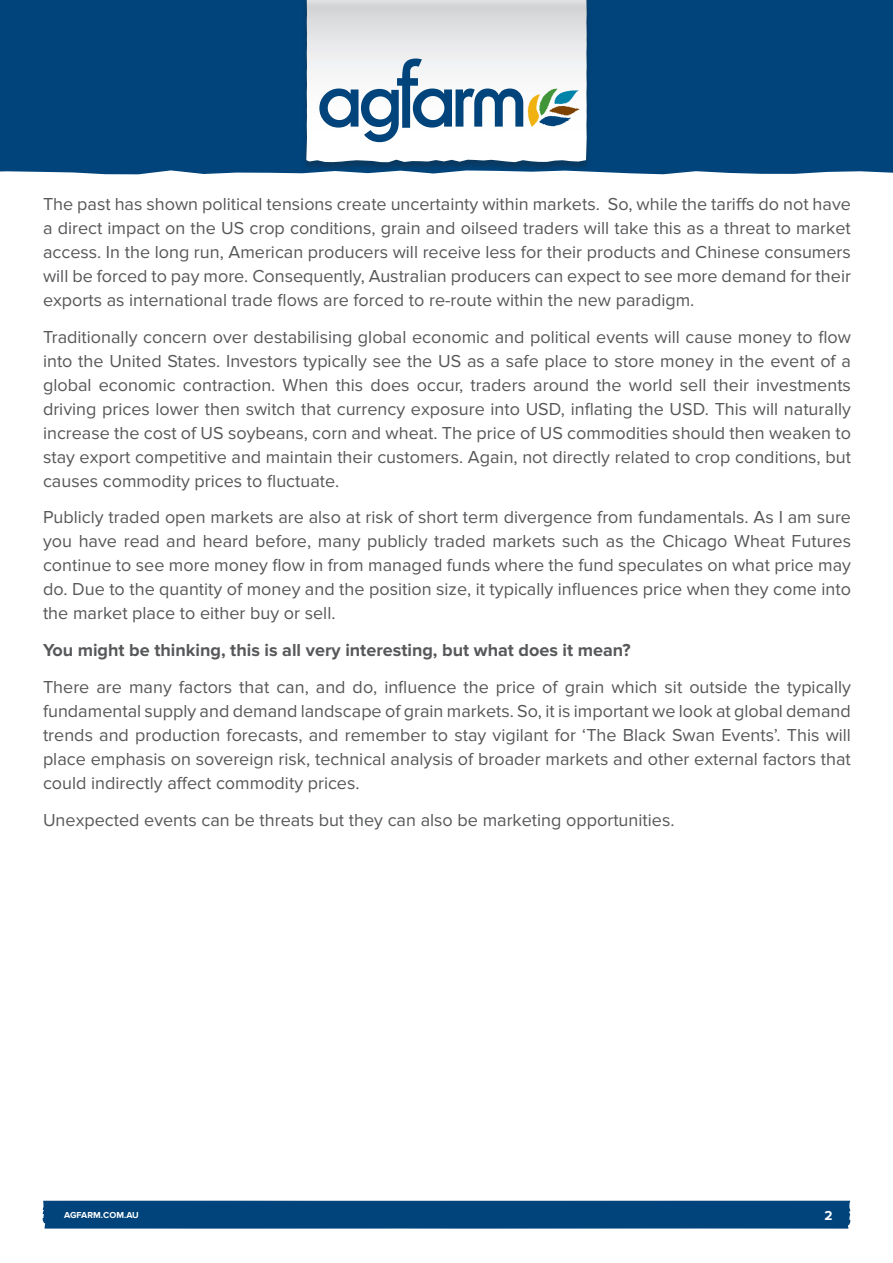
<style>
.page{position:relative;width:893px;height:1263px;background:#fff}
.page>*{position:absolute;margin:0;border:0;box-sizing:border-box;transform-origin:0 0}
.Body{font:18px/24px "Proxima Nova";color:#57585a;text-align:justify}
.Body-2{font:700 18px "Proxima Nova";color:#57585a}
.t1{font:700 13.5px "Proxima Nova";color:#fff}
.t2{font:700 9px "Proxima Nova";color:#fff}
</style>
<div class="page">
<div style="left:0;top:0;width:893px;height:174px;background:#00447b"></div>
<div style="left:42px;top:1201px;width:809px;height:27px;background:#00447b"></div>
<div style="left:302px;top:0;width:289px;height:171px;background:#231f20;opacity:.3"></div>
<svg style="left:306px;top:0;width:281px;height:162px"></svg>
<svg style="left:319px;top:59px;width:260px;height:83px"></svg>
<p class="Body" style="left:43px;top:192px;width:809px">The past has shown political tensions create uncertainty within markets. So, while the tariffs do not have a direct impact on the US crop conditions, grain and oilseed traders will take this as a threat to market access. In the long run, American producers will receive less for their products and Chinese consumers will be forced to pay more. Consequently, Australian producers can expect to see more demand for their exports as international trade flows are forced to re-route within the new paradigm.</p>
<p class="Body" style="left:43px;top:325px;width:809px">Traditionally concern over destabilising global economic and political events will cause money to flow into the United States. Investors typically see the US as a safe place to store money in the event of a global economic contraction. When this does occur, traders around the world sell their investments driving prices lower then switch that currency exposure into USD, inflating the USD. This will naturally increase the cost of US soybeans, corn and wheat. The price of US commodities should then weaken to stay export competitive and maintain their customers. Again, not directly related to crop conditions, but causes commodity prices to fluctuate.</p>
<p class="Body" style="left:43px;top:506px;width:809px">Publicly traded open markets are also at risk of short term divergence from fundamentals. As I am sure you have read and heard before, many publicly traded markets such as the Chicago Wheat Futures continue to see more money flow in from managed funds where the fund speculates on what price may do. Due to the quantity of money and the position size, it typically influences price when they come into the market place to either buy or sell.</p>
<p class="Body-2" style="left:43px;top:640px;width:589px">You might be thinking, this is all very interesting, but what does it mean?</p>
<p class="Body" style="left:43px;top:675px;width:809px">There are many factors that can, and do, influence the price of grain which sit outside the typically fundamental supply and demand landscape of grain markets. So, it is important we look at global demand trends and production forecasts, and remember to stay vigilant for ‘The Black Swan Events’. This will place emphasis on sovereign risk, technical analysis of broader markets and other external factors that could indirectly affect commodity prices.</p>
<p class="Body" style="left:43px;top:808px;width:633px">Unexpected events can be threats but they can also be marketing opportunities.</p>
<p class="t2" style="left:64px;top:1210px;width:76px">AGFARM.COM.AU</p>
<p class="t1" style="left:824px;top:1208px;width:10px">2</p>
</div>
